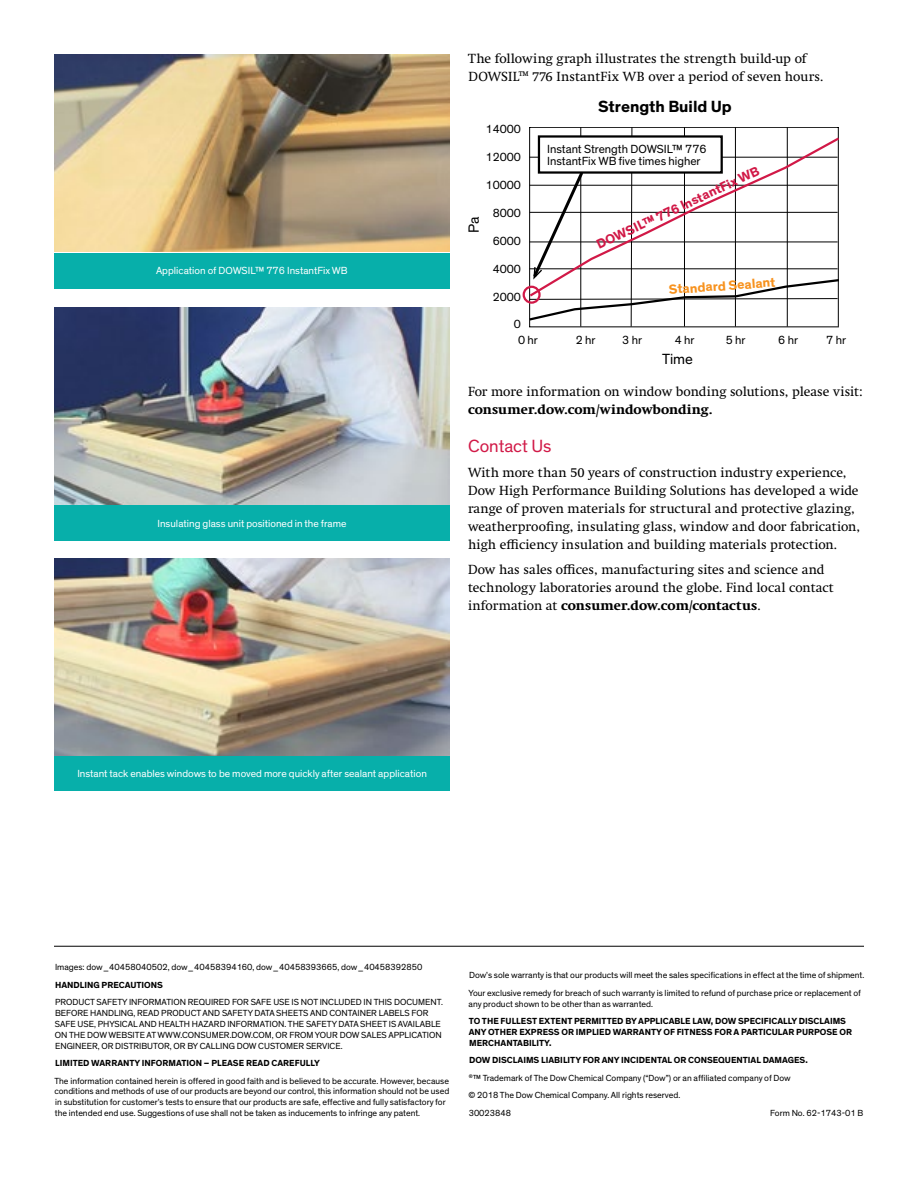
<style>
.page{position:relative;width:918px;height:1188px;background:#fff}
.page>*{position:absolute;margin:0;border:0;box-sizing:border-box;transform-origin:0 0}
.t1{font:18px "Dow Corporate";letter-spacing:-.005em;color:#d11947}
.t2{font:700 16.5px "Dow Corporate";color:#000}
.t3{font:15px "Dow Corporate";color:#000}
.t4{font:13.5px/18px "Swift Neue LT Pro";letter-spacing:.005em;color:#000}
.t5{font:700 13.5px "Swift Neue LT Pro";letter-spacing:.005em;color:#000}
.t6{font:700 13.5px "Dow Corporate";color:#d11947}
.t7{font:700 13.5px "Dow Corporate";color:#f7921e}
.t8{font:12px/12px "Dow Corporate";color:#000}
.t9{font:10.5px "Dow Corporate";color:#fff}
.t10{font:9px/10.8px "Dow Corporate";color:#000}
.t11{font:700 9px/10.8px "Dow Corporate";color:#000}
.s1{font-weight:700}
</style>
<div class="page">
<hr style="left:54px;top:946px;width:810px;height:1px;background:#000">
<img style="left:54px;top:307px;width:396px;height:199px">
<img style="left:54px;top:54px;width:396px;height:198px">
<div style="left:54px;top:253px;width:396px;height:36px;background:#07afaa"></div>
<div style="left:54px;top:506px;width:396px;height:36px;background:#07afaa"></div>
<img style="left:54px;top:558px;width:396px;height:198px">
<div style="left:54px;top:756px;width:396px;height:35px;background:#07afaa"></div>
<svg style="left:527px;top:127px;width:312px;height:200px"></svg>
<svg style="left:527px;top:135px;width:312px;height:164px"></svg>
<div style="left:523px;top:286px;width:18px;height:18px;border:2px solid #d11947;border-radius:50%"></div>
<p class="t9" style="left:156px;top:264px;width:193px">Application of DOWSIL™ 776 InstantFix WB</p>
<p class="t9" style="left:158px;top:518px;width:191px">Insulating glass unit positioned in the frame</p>
<h3 class="t4" style="left:468px;top:50px;width:356px">The following graph illustrates the strength build-up of<br>DOWSIL™ 776 InstantFix WB over a period of seven hours.</h3>
<h3 class="t3" style="left:465px;top:233px;width:18px;rotate:-90deg">Pa</h3>
<h3 class="t8" style="left:486px;top:124px;width:37px">14000</h3>
<h3 class="t8" style="left:486px;top:152px;width:37px">12000</h3>
<h3 class="t8" style="left:486px;top:180px;width:37px">10000</h3>
<h3 class="t8" style="left:493px;top:207px;width:30px">8000</h3>
<h3 class="t8" style="left:493px;top:235px;width:30px">6000</h3>
<h3 class="t8" style="left:493px;top:263px;width:30px">4000</h3>
<h3 class="t8" style="left:493px;top:291px;width:30px">2000</h3>
<h3 class="t8" style="left:514px;top:319px;width:9px">0</h3>
<h2 class="t2" style="left:598px;top:96px;width:135px">Strength Build Up</h2>
<h3 class="t8" style="left:547px;top:143px;width:161px">Instant Strength DOWSIL™ 776<br>InstantFix WB five times higher</h3>
<h3 class="t6" style="left:594px;top:238px;width:180px;rotate:-25deg">DOWSIL™ 776 InstantFix WB</h3>
<h3 class="t7" style="left:668px;top:281px;width:108px;rotate:-4deg">Standard Sealant</h3>
<h3 class="t8" style="left:518px;top:334px;width:21px">0 hr</h3>
<h3 class="t8" style="left:576px;top:334px;width:21px">2 hr</h3>
<h3 class="t8" style="left:622px;top:334px;width:21px">3 hr</h3>
<h3 class="t8" style="left:675px;top:334px;width:21px">4 hr</h3>
<h3 class="t8" style="left:726px;top:334px;width:21px">5 hr</h3>
<h3 class="t8" style="left:778px;top:334px;width:21px">6 hr</h3>
<h3 class="t8" style="left:826px;top:334px;width:21px">7 hr</h3>
<h3 class="t3" style="left:662px;top:350px;width:32px">Time</h3>
<h3 class="t4" style="left:468px;top:383px;width:396px">For more information on window bonding solutions, please visit:</h3>
<h3 class="t5" style="left:468px;top:402px;width:246px">consumer.dow.com/windowbonding.</h3>
<h1 class="t1" style="left:468px;top:436px;width:85px">Contact Us</h1>
<p class="t4" style="left:468px;top:464px;width:394px">With more than 50 years of construction industry experience, Dow High Performance Building Solutions has developed a wide range of proven materials for structural and protective glazing, weatherproofing, insulating glass, window and door fabrication, high efficiency insulation and building materials protection.</p>
<h3 class="t4" style="left:468px;top:560px;width:367px">Dow has sales offices, manufacturing sites and science and technology laboratories around the globe. Find local contact information at <span class="s1">consumer.dow.com/contactus</span>.</h3>
<p class="t9" style="left:77px;top:767px;width:351px">Instant tack enables windows to be moved more quickly after sealant application</p>
<p class="t10" style="left:55px;top:962px;width:369px">Images: dow_40458040502, dow_40458394160, dow_40458393665, dow_40458392850</p>
<p class="t11" style="left:55px;top:980px;width:109px">HANDLING PRECAUTIONS</p>
<p class="t10" style="left:55px;top:997px;width:390px">PRODUCT SAFETY INFORMATION REQUIRED FOR SAFE USE IS NOT INCLUDED IN THIS DOCUMENT.<br>BEFORE HANDLING, READ PRODUCT AND SAFETY DATA SHEETS AND CONTAINER LABELS FOR SAFE USE, PHYSICAL AND HEALTH HAZARD INFORMATION. THE SAFETY DATA SHEET IS AVAILABLE ON THE DOW WEBSITE AT WWW.CONSUMER.DOW.COM, OR FROM YOUR DOW SALES APPLICATION ENGINEER, OR DISTRIBUTOR, OR BY CALLING DOW CUSTOMER SERVICE.</p>
<p class="t11" style="left:55px;top:1058px;width:266px">LIMITED WARRANTY INFORMATION – PLEASE READ CAREFULLY</p>
<p class="t10" style="left:54px;top:1075px;width:396px">The information contained herein is offered in good faith and is believed to be accurate. However, because conditions and methods of use of our products are beyond our control, this information should not be used in substitution for customer’s tests to ensure that our products are safe, effective and fully satisfactory for the intended end use. Suggestions of use shall not be taken as inducements to infringe any patent.</p>
<p class="t10" style="left:469px;top:967px;width:397px;line-height:17.5px">Dow’s sole warranty is that our products will meet the sales specifications in effect at the time of shipment.<br>Your exclusive remedy for breach of such warranty is limited to refund of purchase price or replacement of</p>
<p class="t10" style="left:469px;top:998px;width:186px">any product shown to be other than as warranted.</p>
<p class="t11" style="left:469px;top:1016px;width:385px">TO THE FULLEST EXTENT PERMITTED BY APPLICABLE LAW, DOW SPECIFICALLY DISCLAIMS<br>ANY OTHER EXPRESS OR IMPLIED WARRANTY OF FITNESS FOR A PARTICULAR PURPOSE OR<br>MERCHANTABILITY.</p>
<p class="t10" style="left:468px;top:1052px;width:341px;line-height:17.5px"><span class="s1">DOW DISCLAIMS LIABILITY FOR ANY INCIDENTAL OR CONSEQUENTIAL DAMAGES. </span><sup>®</sup>™ Trademark of The Dow Chemical Company (“Dow”) or an affiliated company of Dow<br>© 2018 The Dow Chemical Company. All rights reserved.<br>30023848</p>
<p class="t10" style="left:770px;top:1108px;width:95px">Form No. 62-1743-01 B</p>
</div>
